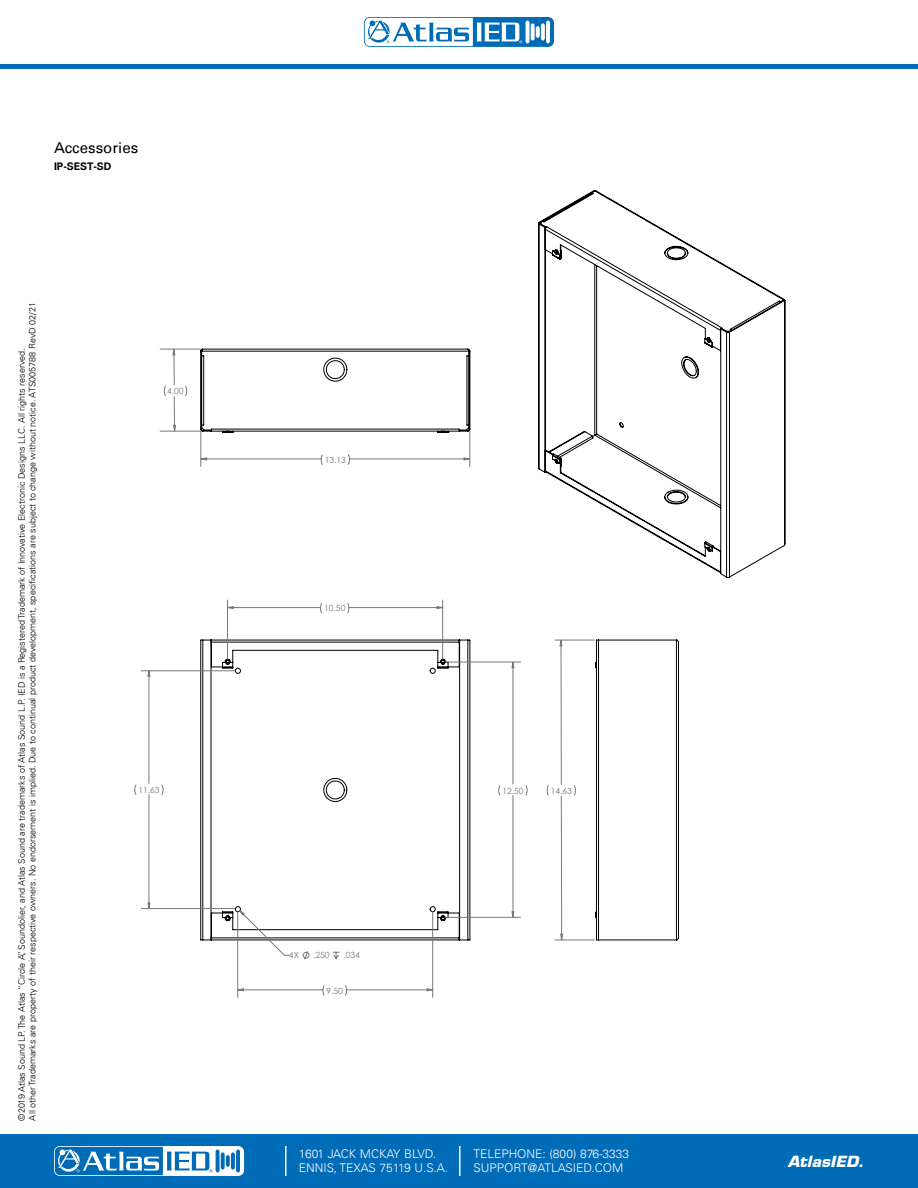
<style>
.page{position:relative;width:918px;height:1188px;background:#fff}
.page>*{position:absolute;margin:0;border:0;box-sizing:border-box;transform-origin:0 0}
.t1{font:15px "Univers LT";color:#000}
.t2{font:italic 700 15px "Eurostile LT";color:#fff;scale:1.05 1}
.t3{font:300 12px/13.5px "Univers LT";color:#fff}
.t4{font:700 10.5px "Univers LT";color:#000}
.t5{font:300 9px/10.8px "Univers LT";color:#000}
.t6{font:8.55px "Century Gothic";color:#77787b}
</style>
<div class="page">
<div style="left:0;top:1134px;width:918px;height:54px;background:#006bb7"></div>
<svg style="left:54px;top:1146px;width:190px;height:30px"></svg>
<hr style="left:285px;top:1146px;width:2px;height:30px;background:#fff">
<hr style="left:459px;top:1146px;width:1px;height:30px;background:#fff">
<hr style="left:0;top:64px;width:918px;height:4px;background:#006bb7">
<svg style="left:364px;top:17px;width:190px;height:30px"></svg>
<svg style="left:526px;top:21px;width:4px;height:22px"></svg>
<hr style="left:546px;top:21px;width:4px;height:22px;background:#fff;border-radius:2px">
<svg style="left:531px;top:23px;width:4px;height:18px"></svg>
<svg style="left:541px;top:23px;width:4px;height:18px"></svg>
<svg style="left:536px;top:26px;width:4px;height:12px"></svg>
<svg style="left:365px;top:18px;width:157px;height:28px"></svg>
<hr style="left:160px;top:349px;width:41px;height:1px;background:#77787b">
<hr style="left:160px;top:431px;width:41px;height:1px;background:#77787b">
<hr style="left:555px;top:640px;width:39px;height:1px;background:#77787b">
<hr style="left:555px;top:940px;width:39px;height:1px;background:#77787b">
<svg style="left:200px;top:639px;width:270px;height:302px"></svg>
<svg style="left:200px;top:348px;width:271px;height:85px"></svg>
<svg style="left:595px;top:639px;width:84px;height:302px"></svg>
<svg style="left:538px;top:190px;width:248px;height:388px"></svg>
<svg style="left:348px;top:454px;width:2px;height:11px"></svg>
<svg style="left:321px;top:454px;width:2px;height:11px"></svg>
<hr style="left:349px;top:459px;width:121px;height:1px;background:#77787b">
<hr style="left:201px;top:459px;width:120px;height:1px;background:#77787b">
<hr style="left:470px;top:431px;width:1px;height:36px;background:#77787b">
<hr style="left:201px;top:431px;width:1px;height:36px;background:#77787b">
<svg style="left:200px;top:457px;width:7px;height:3px"></svg>
<svg style="left:303px;top:951px;width:6px;height:9px"></svg>
<svg style="left:332px;top:952px;width:8px;height:7px"></svg>
<svg style="left:161px;top:784px;width:3px;height:11px"></svg>
<svg style="left:134px;top:784px;width:2px;height:11px"></svg>
<svg style="left:345px;top:985px;width:2px;height:11px"></svg>
<svg style="left:322px;top:985px;width:3px;height:11px"></svg>
<svg style="left:525px;top:785px;width:3px;height:11px"></svg>
<svg style="left:498px;top:785px;width:2px;height:11px"></svg>
<svg style="left:347px;top:603px;width:2px;height:11px"></svg>
<svg style="left:320px;top:603px;width:2px;height:11px"></svg>
<hr style="left:149px;top:795px;width:1px;height:114px;background:#77787b">
<hr style="left:149px;top:671px;width:1px;height:112px;background:#77787b">
<hr style="left:141px;top:908px;width:94px;height:1px;background:#77787b">
<hr style="left:141px;top:671px;width:94px;height:1px;background:#77787b">
<hr style="left:347px;top:990px;width:86px;height:1px;background:#77787b">
<hr style="left:238px;top:990px;width:85px;height:1px;background:#77787b">
<hr style="left:432px;top:912px;width:1px;height:85px;background:#77787b">
<hr style="left:237px;top:912px;width:1px;height:85px;background:#77787b">
<hr style="left:513px;top:795px;width:1px;height:122px;background:#77787b">
<hr style="left:513px;top:662px;width:1px;height:122px;background:#77787b">
<hr style="left:445px;top:917px;width:76px;height:1px;background:#77787b">
<hr style="left:445px;top:662px;width:76px;height:1px;background:#77787b">
<hr style="left:349px;top:607px;width:94px;height:1px;background:#77787b">
<hr style="left:228px;top:607px;width:93px;height:1px;background:#77787b">
<hr style="left:442px;top:600px;width:1px;height:59px;background:#77787b">
<hr style="left:227px;top:600px;width:1px;height:59px;background:#77787b">
<svg style="left:239px;top:910px;width:50px;height:46px"></svg>
<svg style="left:147px;top:670px;width:3px;height:7px"></svg>
<svg style="left:237px;top:988px;width:7px;height:3px"></svg>
<svg style="left:437px;top:606px;width:6px;height:3px"></svg>
<svg style="left:228px;top:606px;width:6px;height:3px"></svg>
<svg style="left:547px;top:640px;width:29px;height:300px"></svg>
<svg style="left:164px;top:349px;width:23px;height:83px"></svg>
<h1 class="t1" style="left:54px;top:138px;width:86px">Accessories</h1>
<p class="t4" style="left:54px;top:160px;width:59px">IP-SEST-SD</p>
<p class="t5" style="left:16px;top:1120px;width:820px;rotate:-90deg">©2019 Atlas Sound LP. The Atlas “Circle A”, Soundolier, and Atlas Sound are trademarks of Atlas Sound L.P. IED is a Registered Trademark of Innovative Electronic Designs LLC. All rights reserved.<br>All other Trademarks are property of their respective owners. No endorsement is implied. Due to continual product development, specifications are subject to change without notice. ATS005788 RevD 02/21</p>
<p class="t6" style="left:167px;top:386px;width:18px">4.00</p>
<p class="t6" style="left:138px;top:785px;width:23px">11.63</p>
<p class="t6" style="left:325px;top:454px;width:23px">13.13</p>
<p class="t6" style="left:324px;top:603px;width:23px">10.50</p>
<p class="t6" style="left:502px;top:785px;width:23px">12.50</p>
<p class="t6" style="left:551px;top:785px;width:23px">14.63</p>
<p class="t6" style="left:289px;top:950px;width:11px">4X</p>
<p class="t6" style="left:313px;top:950px;width:18px">.250</p>
<p class="t6" style="left:344px;top:950px;width:18px">.034</p>
<p class="t6" style="left:327px;top:985px;width:18px">9.50</p>
<h2 class="t3" style="left:299px;top:1147px;width:151px">1601 JACK MCKAY BLVD.<br>ENNIS, TEXAS 75119 U.S.A.</h2>
<h2 class="t3" style="left:473px;top:1147px;width:157px">TELEPHONE: (800) 876-3333<br>SUPPORT@ATLASIED.COM</h2>
<h1 class="t2" style="left:788px;top:1152px;width:74px">AtlasIED.</h1>
</div>
